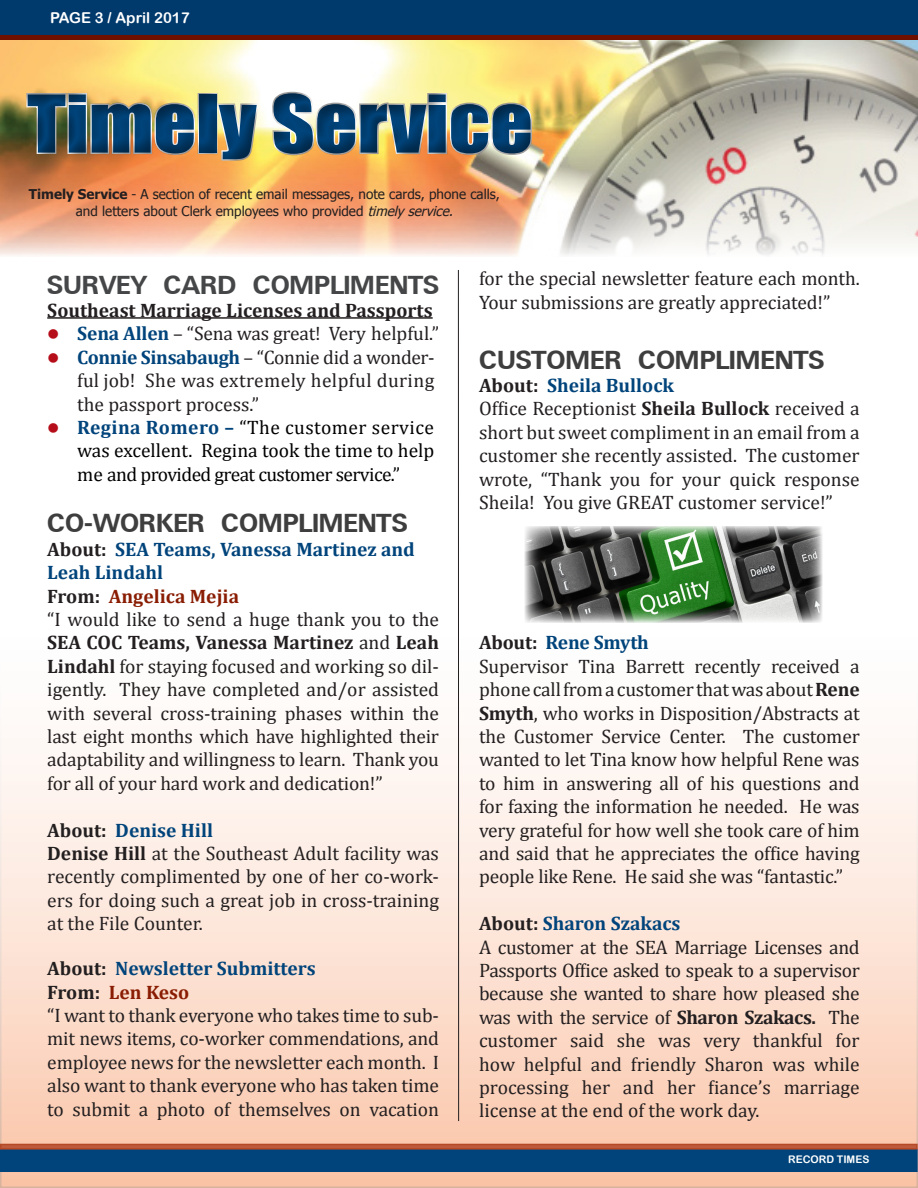
<style>
.page{position:relative;width:918px;height:1188px;background:#fff}
.page>*{position:absolute;margin:0;border:0;box-sizing:border-box;transform-origin:0 0}
.t1{font:73.5px "Impact";color:#00447b;scale:1.14 1}
.t2{font:700 27px "Universal";color:#3e3e3f}
.t3{font:700 27px "Universal";color:#454647}
.t4{font:19.5px/23.4px "Cambria";letter-spacing:-.005em;color:#231f20;text-align:justify}
.t5{font:700 19.5px/23.4px "Cambria";color:#00447b}
.t6{font:19.5px/23.4px "Cambria";letter-spacing:-.03em;color:#000;text-align:justify}
.t7{font:700 19.5px "Cambria";color:#231f20}
.t8{font:700 19.5px "Cambria";color:#891c02}
.t9{font:15px "Arial Rounded MT Bold";color:#fff}
.t10{font:13.5px/16.2px "Tahoma";color:#231f20;text-align:center}
.t11{font:10.5px "Arial Rounded MT Bold";color:#fff}
.s1{font-weight:700}
.s2{font-style:italic}
.s3{color:#b50e1a}
.s4{font-weight:700;color:#00447b}
.s5{color:#231f20}
</style>
<div class="page">
<div style="left:0;top:614px;width:918px;height:574px;background:linear-gradient(to bottom,#fff,#fac8ad)"></div>
<hr style="left:458px;top:270px;width:1px;height:851px;background:#231f20">
<hr style="left:47px;top:317px;width:386px;height:2px;background:#231f20">
<img style="left:0;top:40px;width:918px;height:216px">
<div style="left:0;top:0;width:918px;height:35px;background:#003a6d"></div>
<div style="left:11px;top:73px;width:537px;height:107px;background:#231f20;opacity:.5"></div>
<div style="left:0;top:35px;width:918px;height:5px;background:#6f0f00"></div>
<div style="left:1px;top:1150px;width:916px;height:21px;background:#00447b"></div>
<div style="left:0;top:1149px;width:918px;height:23px;border:2px solid #00447b"></div>
<div style="left:0;top:1144px;width:918px;height:6px;border:2px solid #b64926"></div>
<img style="left:525px;top:526px;width:298px;height:96px">
<p class="t9" style="left:50px;top:9px;width:141px">PAGE 3 / April 2017</p>
<h1 class="t1" style="left:27px;top:67px;width:445px">Timely Service</h1>
<p class="t10" style="left:29px;top:186px;width:473px"><span class="s1">Timely Service</span> - A section of recent email messages, note cards, phone calls, and letters about Clerk employees who provided <span class="s2">timely service.</span></p>
<p class="t3" style="left:47px;top:270px;width:393px">SURVEY CARD COMPLIMENTS</p>
<p class="t7" style="left:47px;top:297px;width:387px">Southeast Marriage Licenses and Passports</p>
<p class="t4" style="left:47px;top:322px;width:393px"><span class="s3">●</span> <span class="s4">Sena Allen</span> – “Sena was great! Very helpful.”</p>
<p class="t4" style="left:77px;top:345px;width:359px;text-indent:-30px"><span class="s3">●</span> <span class="s4">Connie Sinsabaugh</span> – “Connie did a wonder&shy;ful job! She was extremely helpful during the passport process.”</p>
<p class="t6" style="left:77px;top:416px;width:359px;text-indent:-30px"><span class="s3">●</span> <span class="s4">Regina Romero –</span> “The customer service was excellent. Regina took the time to help me and provided great customer service.”</p>
<p class="t2" style="left:47px;top:509px;width:362px">CO-WORKER COMPLIMENTS</p>
<p class="t5" style="left:47px;top:537px;width:369px"><span class="s5">About:</span> SEA Teams, Vanessa Martinez and<br>Leah Lindahl</p>
<p class="t8" style="left:47px;top:582px;width:193px"><span class="s5">From:</span> Angelica Mejia</p>
<p class="t4" style="left:47px;top:608px;width:393px">“I would like to send a huge thank you to the <span class="s1">SEA COC Teams, Vanessa Martinez</span> and <span class="s1">Leah Lindahl</span> for staying focused and working so dil&shy;igently. They have completed and/or assisted with several cross-training phases within the last eight months which have highlighted their adaptability and willingness to learn. Thank you for all of your hard work and dedication!”</p>
<p class="t5" style="left:47px;top:818px;width:167px"><span class="s5">About:</span> Denise Hill</p>
<p class="t4" style="left:47px;top:842px;width:393px"><span class="s1">Denise Hill</span> at the Southeast Adult facility was recently complimented by one of her co-work&shy;ers for doing such a great job in cross-training at the File Counter.</p>
<p class="t5" style="left:47px;top:956px;width:270px"><span class="s5">About:</span> Newsletter Submitters</p>
<p class="t8" style="left:47px;top:978px;width:144px"><span class="s5">From:</span> Len Keso</p>
<p class="t4" style="left:47px;top:1004px;width:393px">“I want to thank everyone who takes time to sub&shy;mit news items, co-worker commendations, and employee news for the newsletter each month. I also want to thank everyone who has taken time to submit a photo of themselves on vacation</p>
<p class="t4" style="left:479px;top:267px;width:382px">for the special newsletter feature each month.<br>Your submissions are greatly appreciated!”</p>
<p class="t2" style="left:479px;top:345px;width:347px">CUSTOMER COMPLIMENTS</p>
<p class="t5" style="left:479px;top:373px;width:196px"><span class="s5">About:</span> Sheila Bullock</p>
<p class="t4" style="left:479px;top:397px;width:382px">Office Receptionist <span class="s1">Sheila Bullock</span> received a short but sweet compliment in an email from a customer she recently assisted. The customer wrote, “Thank you for your quick response Sheila! You give GREAT customer service!”</p>
<p class="t5" style="left:479px;top:630px;width:171px"><span class="s5">About:</span> Rene Smyth</p>
<p class="t4" style="left:479px;top:654px;width:382px">Supervisor Tina Barrett recently received a phone call from a customer that was about <span class="s1">Rene Smyth</span>, who works in Disposition/Abstracts at the Customer Service Center. The customer wanted to let Tina know how helpful Rene was to him in answering all of his questions and for faxing the information he needed. He was very grateful for how well she took care of him and said that he appreciates the office having people like Rene. He said she was “fantastic.”</p>
<p class="t5" style="left:479px;top:911px;width:203px"><span class="s5">About:</span> Sharon Szakacs</p>
<p class="t4" style="left:479px;top:935px;width:382px">A customer at the SEA Marriage Licenses and Passports Office asked to speak to a supervisor because she wanted to share how pleased she was with the service of <span class="s1">Sharon Szakacs.</span> The customer said she was very thankful for how helpful and friendly Sharon was while processing her and her fiance’s marriage license at the end of the work day.</p>
<p class="t11" style="left:788px;top:1153px;width:83px">RECORD TIMES</p>
</div>
